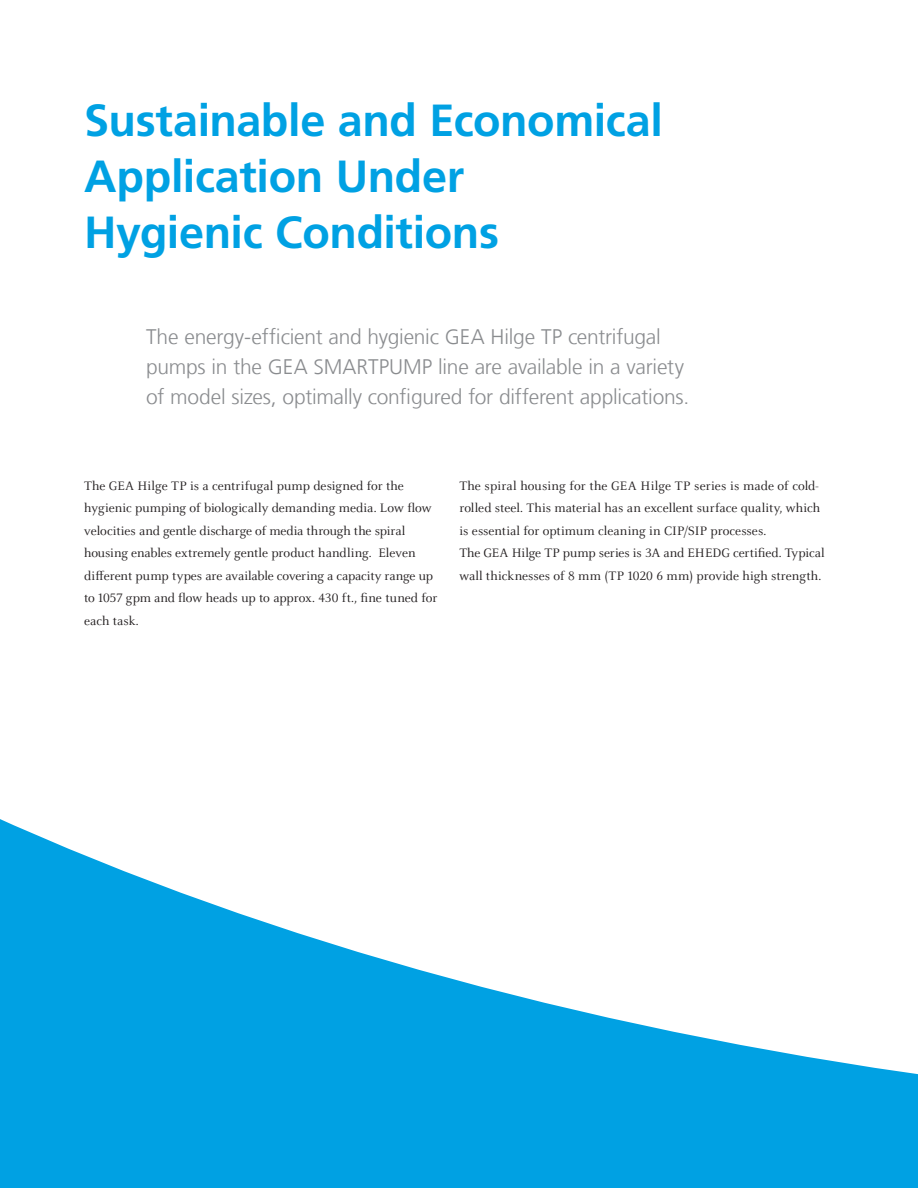
<style>
.page{position:relative;width:918px;height:1188px;background:#fff}
.page>*{position:absolute;margin:0;border:0;box-sizing:border-box;transform-origin:0 0}
.t1{font:700 45px/56.2px "Frutiger LT Com";letter-spacing:-.01em;color:#00a1e3}
.t2{font:300 21px/30px "Frutiger LT Com";letter-spacing:-.01em;color:#8a8c8f}
.t3{font:13.5px/22.5px "Celeste OT";color:#231f20}
</style>
<div class="page">
<svg style="left:0;top:819px;width:918px;height:369px;fill:#00a1e3"></svg>
<h1 class="t1" style="left:84px;top:92px;width:580px">Sustainable and Economical<br>Application Under<br>Hygienic Conditions</h1>
<h2 class="t2" style="left:146px;top:322px;width:545px">The energy-efficient and hygienic GEA Hilge TP centrifugal pumps in the GEA SMARTPUMP line are available in a variety of model sizes, optimally configured for different applications.</h2>
<p class="t3" style="left:84px;top:475px;width:355px">The GEA Hilge TP is a centrifugal pump designed for the hygienic pumping of biologically demanding media. Low flow velocities and gentle discharge of media through the spiral housing enables extremely gentle product handling. Eleven different pump types are available covering a capacity range up to 1057 gpm and flow heads up to approx. 430 ft., fine tuned for each task.</p>
<p class="t3" style="left:459px;top:475px;width:367px">The spiral housing for the GEA Hilge TP series is made of cold&shy;rolled steel. This material has an excellent surface quality, which is essential for optimum cleaning in CIP/SIP processes.<br>The GEA Hilge TP pump series is 3A and EHEDG certified. Typical wall thicknesses of 8 mm (TP 1020 6 mm) provide high strength.</p>
</div>
